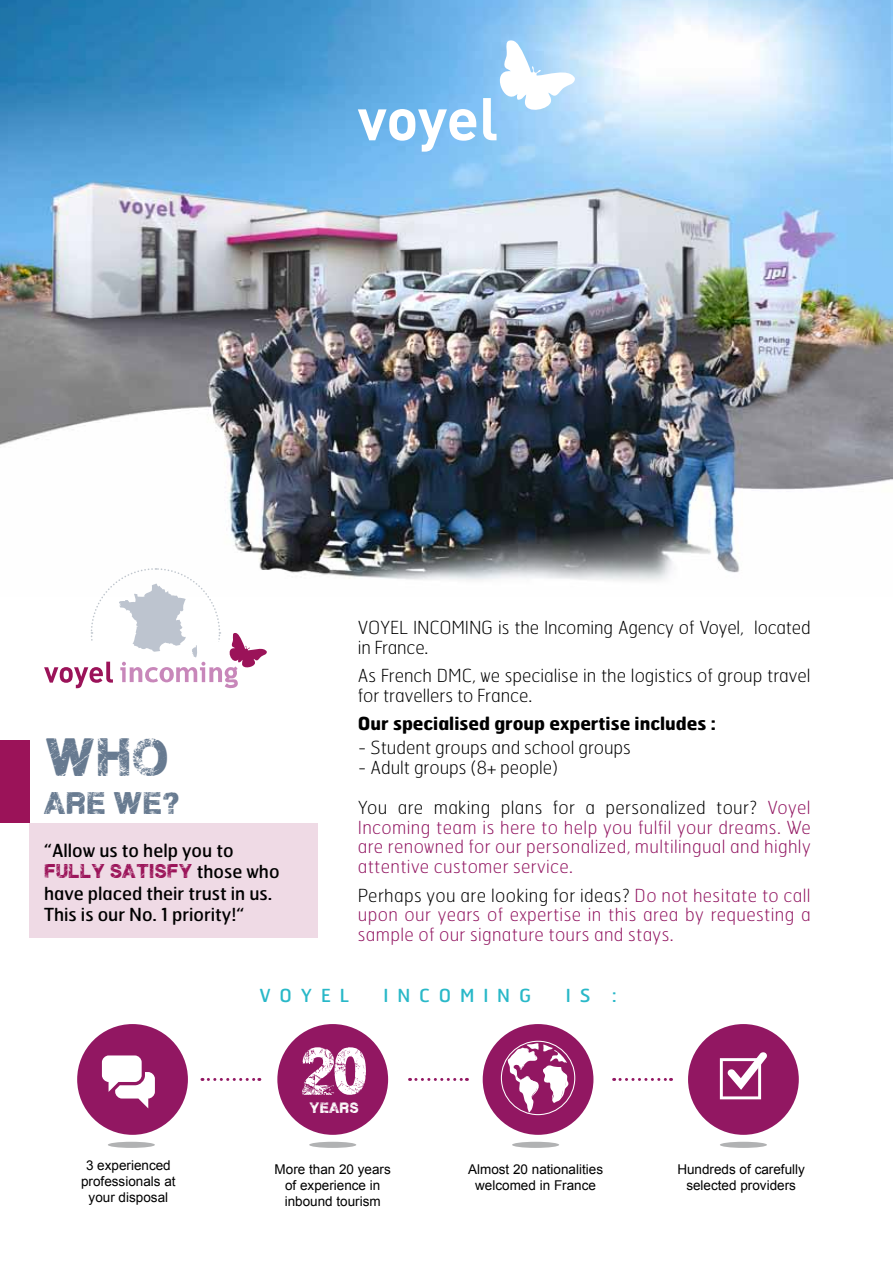
<style>
.page{position:relative;width:893px;height:1263px;background:#fff}
.page>*{position:absolute;margin:0;border:0;box-sizing:border-box;transform-origin:0 0}
.t1{font:54px "Plane Crash";color:#fff}
.t2{font:42.9px "Plane Crash";color:#677a90}
.t3{font:24.9px "Plane Crash";color:#677a90}
.t4{font:100 18px/19.8px "Hermes";letter-spacing:.02em;color:#921762;text-align:justify}
.t5{font:100 18px/19.8px "Hermes";color:#000}
.t6{font:18px/21.6px "Hermes";color:#000}
.t7{font:700 18px "Hermes";color:#000}
.t8{font:18px "Hermes";color:#29b8c8}
.t9{font:15.9px "Plane Crash";color:#9b1359}
.t10{font:13.5px/16.2px "Arial";color:#000;text-align:center}
.t11{font:12px "Plane Crash";color:#fff}
.s1{font-family:"Hermes";font-size:18px;color:#000}
.s2{color:#000}
</style>
<div class="page">
<img style="left:0;top:0;width:893px;height:581px">
<div style="left:77px;top:1024px;width:111px;height:111px;background:#921762;border-radius:50%"></div>
<div style="left:277px;top:1024px;width:111px;height:111px;background:#921762;border-radius:50%"></div>
<div style="left:483px;top:1024px;width:110px;height:111px;background:#921762;border-radius:50%"></div>
<div style="left:688px;top:1024px;width:111px;height:111px;background:#921762;border-radius:50%"></div>
<svg style="left:202px;top:1078px;width:58px;height:3px"></svg>
<svg style="left:410px;top:1078px;width:57px;height:3px"></svg>
<svg style="left:614px;top:1078px;width:57px;height:3px"></svg>
<svg style="left:358px;top:109px;width:118px;height:43px"></svg>
<svg style="left:483px;top:39px;width:92px;height:101px"></svg>
<div style="left:0;top:740px;width:30px;height:83px;background:#9b1359"></div>
<div style="left:30px;top:823px;width:288px;height:115px;background:#efdae5"></div>
<svg style="left:102px;top:1055px;width:53px;height:53px"></svg>
<div style="left:309px;top:1142px;width:47px;height:6px;background:#b1b2b3;border-radius:50%"></div>
<div style="left:108px;top:1142px;width:47px;height:6px;background:#b1b2b3;border-radius:50%"></div>
<div style="left:512px;top:1142px;width:47px;height:6px;background:#b1b2b3;border-radius:50%"></div>
<div style="left:720px;top:1142px;width:47px;height:6px;background:#b1b2b3;border-radius:50%"></div>
<svg style="left:508px;top:1042px;width:60px;height:71px"></svg>
<div style="left:501px;top:1041px;width:74px;height:74px;border:1px solid #fff;border-radius:50%"></div>
<svg style="left:720px;top:1052px;width:47px;height:47px"></svg>
<svg style="left:44px;top:567px;width:223px;height:122px"></svg>
<h2 class="t2" style="left:44px;top:738px;width:126px">WHO</h2>
<h3 class="t3" style="left:44px;top:792px;width:137px">ARE WE?</h3>
<p class="t6" style="left:44px;top:838px;width:191px">“Allow us to help you to</p>
<p class="t9" style="left:44px;top:864px;width:237px">FULLY SATISFY <span class="s1">those who</span></p>
<p class="t6" style="left:44px;top:882px;width:230px">have placed their trust in us.<br>This is our No. 1 priority!“</p>
<p class="t5" style="left:358px;top:617px;width:454px">VOYEL INCOMING is the Incoming Agency of Voyel, located in France.</p>
<p class="t5" style="left:358px;top:665px;width:454px">As French DMC, we specialise in the logistics of group travel for travellers to France.</p>
<p class="t7" style="left:358px;top:712px;width:360px">Our specialised group expertise includes :</p>
<p class="t5" style="left:358px;top:737px;width:275px">- Student groups and school groups</p>
<p class="t5" style="left:358px;top:757px;width:202px">- Adult groups (8+ people)</p>
<p class="t4" style="left:358px;top:797px;width:454px"><span class="s2">You are making plans for a personalized tour?</span> Voyel Incoming team is here to help you fulfil your dreams. We are renowned for our personalized, multilingual and highly attentive customer service.</p>
<p class="t4" style="left:358px;top:885px;width:454px"><span class="s2">Perhaps you are looking for ideas?</span> Do not hesitate to call upon our years of expertise in this area by requesting a sample of our signature tours and stays.</p>
<p class="t8" style="left:259px;top:984px;width:91px">Vo yel</p>
<p class="t8" style="left:384px;top:984px;width:32px">I nco</p>
<p class="t8" style="left:460px;top:984px;width:37px">m in</p>
<p class="t8" style="left:519px;top:984px;width:14px">g</p>
<p class="t8" style="left:566px;top:984px;width:52px">I S :</p>
<h1 class="t1" style="left:299px;top:1047px;width:71px">20</h1>
<p class="t11" style="left:309px;top:1103px;width:51px">YEARS</p>
<p class="t10" style="left:81px;top:1157px;width:96px">3 experienced professionals at your disposal</p>
<p class="t10" style="left:275px;top:1161px;width:118px">More than 20 years of experience in inbound tourism</p>
<p class="t10" style="left:468px;top:1161px;width:137px">Almost 20 nationalities welcomed in France</p>
<p class="t10" style="left:677px;top:1161px;width:129px">Hundreds of carefully selected providers</p>
</div>
